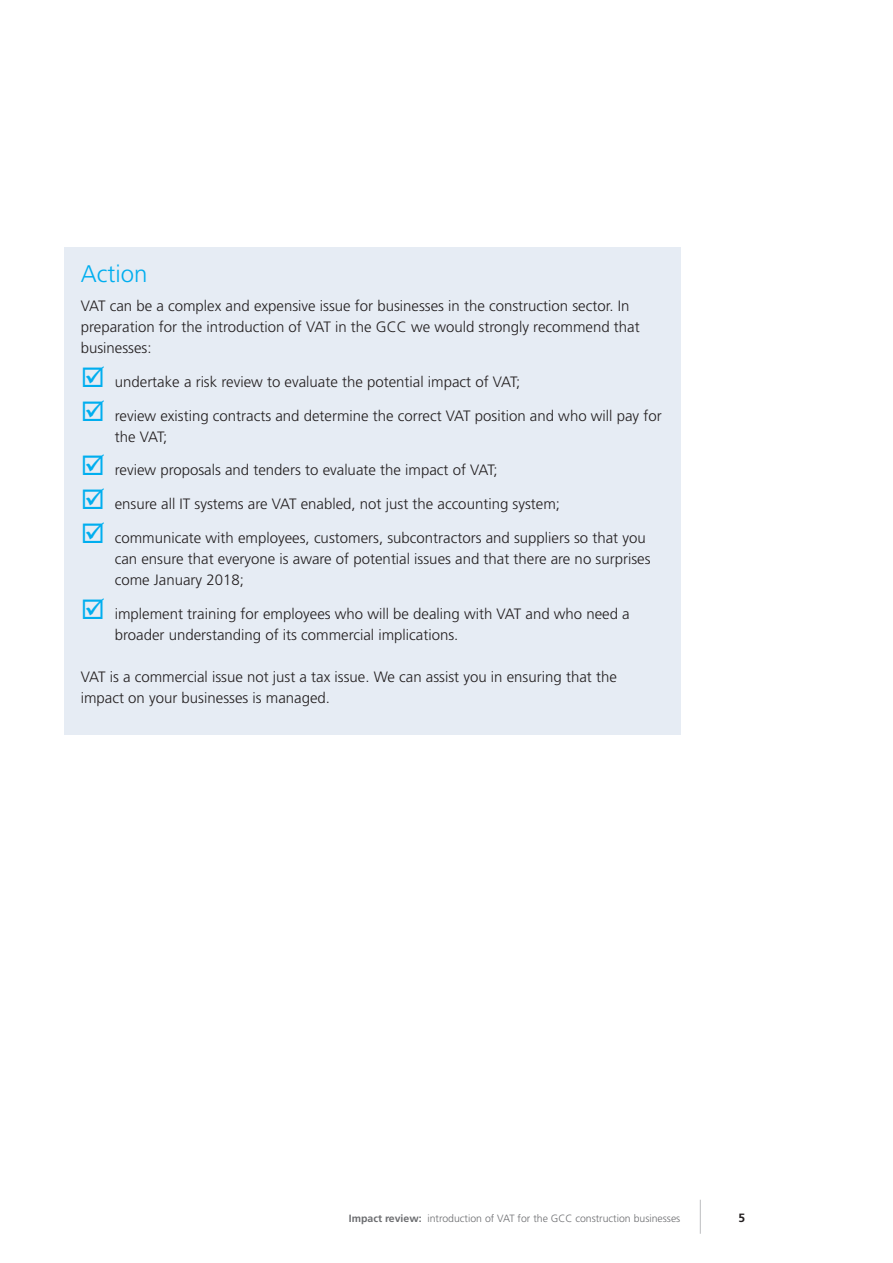
<style>
.page{position:relative;width:893px;height:1263px;background:#fff}
.page>*{position:absolute;margin:0;border:0;box-sizing:border-box;transform-origin:0 0}
.Box_heading{font:300 24px "Frutiger LT Std";color:#00aeef}
.Box_text{font:300 15px/21px "Frutiger LT Std";color:#231f20}
.t1{font:700 12px "Frutiger LT Std";color:#231f20}
.t2{font:300 10.5px "Frutiger LT Std";color:#6c6d70}
.s1{color:#00aeef}
.s2{font-weight:700}
</style>
<div class="page">
<hr style="left:700px;top:1200px;width:1px;height:34px;background:#bcbdc0">
<div style="left:64px;top:247px;width:616px;height:488px;background:#e6ecf4"></div>
<p class="Box_heading" style="left:81px;top:260px;width:68px">Action</p>
<p class="Box_text" style="left:81px;top:296px;width:560px">VAT can be a complex and expensive issue for businesses in the construction sector. In preparation for the introduction of VAT in the GCC we would strongly recommend that businesses:</p>
<p class="Box_text" style="left:81px;top:371px;width:441px"><span class="s1">☑</span> undertake a risk review to evaluate the potential impact of VAT;</p>
<p class="Box_text" style="left:115px;top:405px;width:548px;text-indent:-34px"><span class="s1">☑</span> review existing contracts and determine the correct VAT position and who will pay for the VAT;</p>
<p class="Box_text" style="left:81px;top:460px;width:418px"><span class="s1">☑</span> review proposals and tenders to evaluate the impact of VAT;</p>
<p class="Box_text" style="left:81px;top:494px;width:481px"><span class="s1">☑</span> ensure all IT systems are VAT enabled, not just the accounting system;</p>
<p class="Box_text" style="left:115px;top:527px;width:537px;text-indent:-34px"><span class="s1">☑</span> communicate with employees, customers, subcontractors and suppliers so that you can ensure that everyone is aware of potential issues and that there are no surprises come January 2018;</p>
<p class="Box_text" style="left:115px;top:603px;width:516px;text-indent:-34px"><span class="s1">☑</span> implement training for employees who will be dealing with VAT and who need a broader understanding of its commercial implications.</p>
<p class="Box_text" style="left:81px;top:666px;width:538px">VAT is a commercial issue not just a tax issue. We can assist you in ensuring that the impact on your businesses is managed.</p>
<p class="t2" style="left:349px;top:1212px;width:333px"><span class="s2">Impact review:</span> introduction of VAT for the GCC construction businesses</p>
<p class="t1" style="left:738px;top:1210px;width:8px">5</p>
</div>
